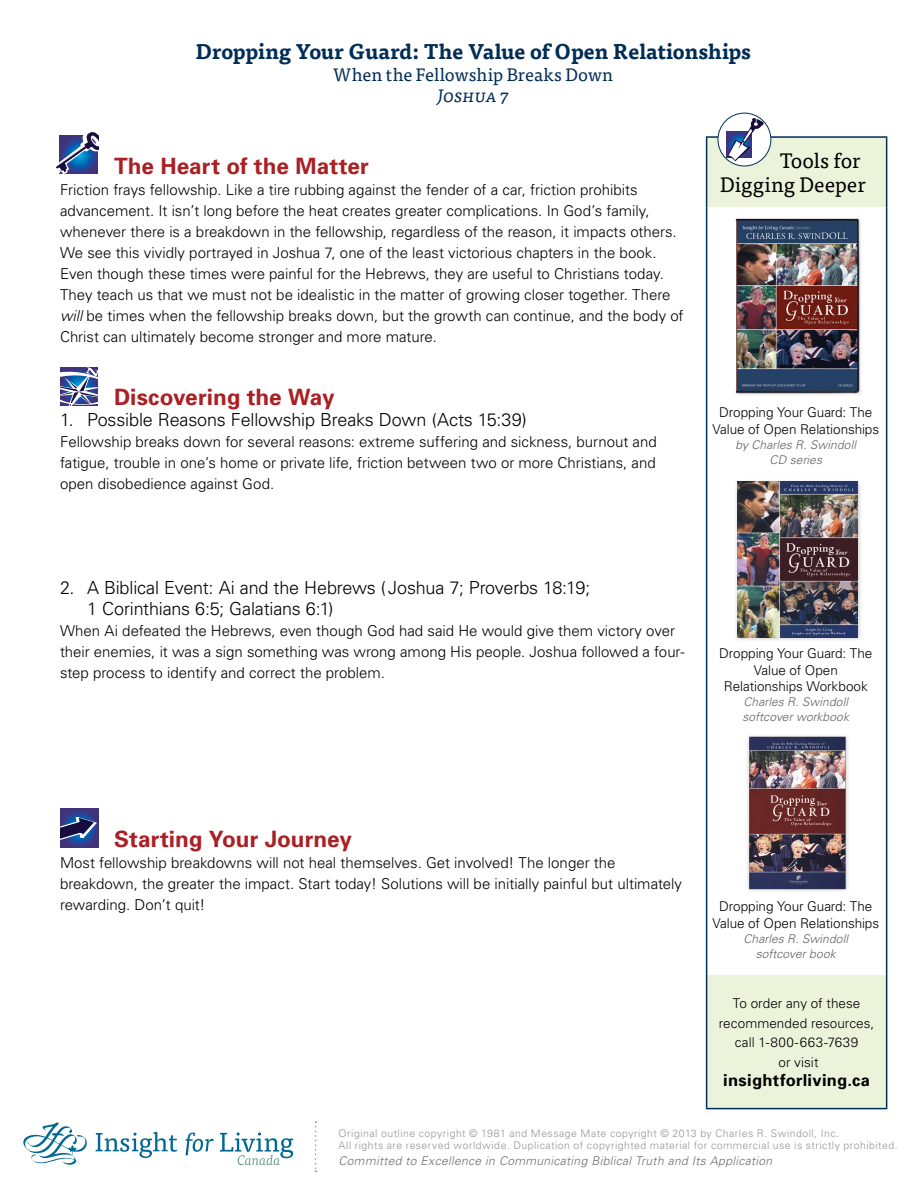
<style>
.page{position:relative;width:918px;height:1188px;background:#fff}
.page>*{position:absolute;margin:0;border:0;box-sizing:border-box;transform-origin:0 0}
.t1{font:700 22.5px "Univers";color:#ab2024}
.t2{font:300 22.5px/24px "Univers LT Std";letter-spacing:-.01em;color:#000}
.t3{font:700 21px "Tisa OT";color:#002d56}
.t4{font:21px/24px "Tisa OT";color:#000;text-align:right}
.t5{font:300 18px/21px "Univers LT Std";letter-spacing:-.01em;color:#000}
.t6{font:18px "Tisa OT";color:#002d56}
.t7{font:italic 18px "Tisa OT";letter-spacing:-.01em;color:#002d56}
.t8{font:700 16.5px "Univers";letter-spacing:.02em;color:#000}
.t9{font:300 15px/21px "Univers";color:#000}
.t10{font:300 13.5px/16.5px "Univers";letter-spacing:-.005em;color:#000;text-align:center}
.t11{font:italic 300 12px/15px "Univers";letter-spacing:.01em;color:#616264;text-align:center}
.t12{font:italic 300 12px "Univers";letter-spacing:.03em;color:#6d6e71}
.t13{font:300 10.5px/12px "Univers";letter-spacing:.045em;color:#939598}
.s1{font-style:italic}
</style>
<div class="page">
<svg style="left:707px;top:138px;width:179px;height:970px"></svg>
<hr style="left:706px;top:136px;width:181px;height:2px;background:#002d56">
<hr style="left:706px;top:138px;width:1px;height:69px;background:#002d56">
<hr style="left:886px;top:138px;width:1px;height:69px;background:#002d56">
<hr style="left:706px;top:207px;width:1px;height:768px;background:#002d56">
<hr style="left:886px;top:207px;width:1px;height:768px;background:#002d56">
<hr style="left:706px;top:975px;width:1px;height:133px;background:#002d56">
<hr style="left:886px;top:975px;width:1px;height:133px;background:#002d56">
<hr style="left:706px;top:1108px;width:181px;height:1px;background:#002d56">
<svg style="left:718px;top:113px;width:53px;height:53px"></svg>
<div style="left:718px;top:113px;width:53px;height:53px;border:1px solid #002d56;border-radius:50%"></div>
<div style="left:726px;top:131px;width:26px;height:26px;background:#40337b"></div>
<svg style="left:727px;top:118px;width:37px;height:43px"></svg>
<svg style="left:23px;top:1122px;width:64px;height:44px"></svg>
<svg style="left:95px;top:1132px;width:82px;height:26px"></svg>
<svg style="left:185px;top:1133px;width:29px;height:22px"></svg>
<svg style="left:220px;top:1132px;width:73px;height:33px"></svg>
<svg style="left:315px;top:1121px;width:1px;height:51px"></svg>
<div style="left:734px;top:478px;width:129px;height:164px;background:#000;opacity:.24"></div>
<img style="left:737px;top:482px;width:121px;height:155px">
<img style="left:735px;top:218px;width:129px;height:180px">
<img style="left:746px;top:731px;width:105px;height:164px">
<svg style="left:60px;top:367px;width:38px;height:38px"></svg>
<svg style="left:60px;top:809px;width:38px;height:38px"></svg>
<svg style="left:60px;top:817px;width:37px;height:23px"></svg>
<svg style="left:56px;top:132px;width:42px;height:42px"></svg>
<h2 class="t3" style="left:195px;top:38px;width:557px">Dropping Your Guard: The Value of Open Relationships</h2>
<p class="t6" style="left:333px;top:64px;width:281px">When the Fellowship Breaks Down</p>
<p class="t7" style="left:437px;top:85px;width:73px">Joshua 7</p>
<h1 class="t1" style="left:114px;top:151px;width:256px">The Heart of the Matter</h1>
<p class="t9" style="left:60px;top:179px;width:625px">Friction frays fellowship. Like a tire rubbing against the fender of a car, friction prohibits advancement. It isn’t long before the heat creates greater complications. In God’s family, whenever there is a breakdown in the fellowship, regardless of the reason, it impacts others.<br>We see this vividly portrayed in Joshua 7, one of the least victorious chapters in the book.<br>Even though these times were painful for the Hebrews, they are useful to Christians today.<br>They teach us that we must not be idealistic in the matter of growing closer together. There <span class="s1">will</span> be times when the fellowship breaks down, but the growth can continue, and the body of Christ can ultimately become stronger and more mature.</p>
<h1 class="t1" style="left:114px;top:383px;width:222px">Discovering the Way</h1>
<p class="t5" style="left:60px;top:410px;width:468px">1. Possible Reasons Fellowship Breaks Down (Acts 15:39)</p>
<p class="t9" style="left:60px;top:431px;width:598px;text-align:justify">Fellowship breaks down for several reasons: extreme suffering and sickness, burnout and fatigue, trouble in one’s home or private life, friction between two or more Christians, and open disobedience against God.</p>
<h1 class="t2" style="left:720px;top:148px;width:146px;text-indent:60px">Tools for<br>Digging</h1>
<h2 class="t4" style="left:720px;top:149px;width:147px">Tools for<br>Digging Deeper</h2>
<p class="t10" style="left:712px;top:404px;width:168px">Dropping Your Guard: The<br>Value of Open Relationships</p>
<p class="t11" style="left:736px;top:437px;width:122px">by Charles R. Swindoll<br>CD series</p>
<p class="t5" style="left:87px;top:578px;width:505px;text-indent:-27px">2. A Biblical Event: Ai and the Hebrews ( Joshua 7; Proverbs 18:19;<br>1 Corinthians 6:5; Galatians 6:1)</p>
<p class="t9" style="left:60px;top:620px;width:626px">When Ai defeated the Hebrews, even though God had said He would give them victory over their enemies, it was a sign something was wrong among His people. Joshua followed a four&shy;step process to identify and correct the problem.</p>
<p class="t10" style="left:719px;top:645px;width:155px">Dropping Your Guard: The<br>Value of Open<br>Relationships Workbook</p>
<p class="t11" style="left:743px;top:694px;width:108px;text-align:left">Charles R. Swindoll softcover workbook</p>
<h1 class="t1" style="left:114px;top:825px;width:240px">Starting Your Journey</h1>
<p class="t9" style="left:60px;top:852px;width:624px">Most fellowship breakdowns will not heal themselves. Get involved! The longer the breakdown, the greater the impact. Start today! Solutions will be initially painful but ultimately rewarding. Don’t quit!</p>
<p class="t10" style="left:712px;top:898px;width:168px">Dropping Your Guard: The<br>Value of Open Relationships</p>
<p class="t11" style="left:744px;top:931px;width:106px">Charles R. Swindoll softcover book</p>
<p class="t10" style="left:719px;top:993px;width:157px;line-height:19.5px">To order any of these recommended resources, call 1-800-663-7639<br>or visit</p>
<p class="t8" style="left:723px;top:1070px;width:148px">insightforliving.ca</p>
<p class="t13" style="left:339px;top:1127px;width:561px">Original outline copyright © 1981 and Message Mate copyright © 2013 by Charles R. Swindoll, Inc.<br>All rights are reserved worldwide. Duplication of copyrighted material for commercial use is strictly prohibited.</p>
<p class="t12" style="left:339px;top:1154px;width:435px">Committed to Excellence in Communicating Biblical Truth and Its Application</p>
</div>
